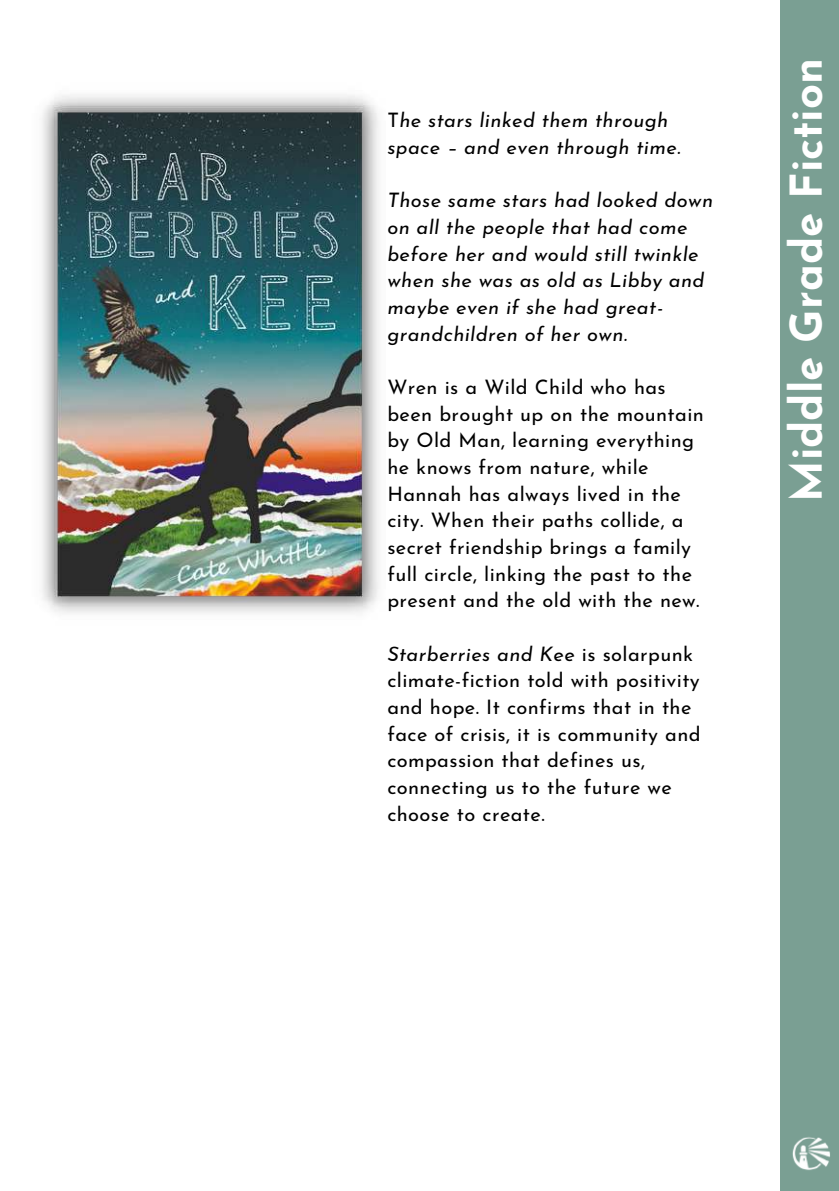
<style>
.page{position:relative;width:839px;height:1191px;background:#fff}
.page>*{position:absolute;margin:0;border:0;box-sizing:border-box;transform-origin:0 0}
.t1{font:700 43.8px "Josefin Sans";color:#fff}
.t2{font:20px/26.6px "Josefin Sans";letter-spacing:.02em;color:#000}
.t3{font:italic 20px/26.6px "Josefin Sans";letter-spacing:.02em;color:#000}
.s1{font-style:normal}
.s2{font-style:italic}
</style>
<div class="page">
<div style="left:780px;top:0;width:58px;height:1191px;background:#7a9f93"></div>
<img style="left:792px;top:1137px;width:38px;height:33px">
<img style="left:42px;top:95px;width:337px;height:518px">
<p class="t3" style="left:387px;top:109px;width:295px"><span class="s1">T</span>he stars linked them through space – and even through time.</p>
<p class="t3" style="left:387px;top:189px;width:327px">Those same stars had looked down on all the people that had come before her and would still twinkle when she was as old as Libby and maybe even if she had great&shy;grandchildren of her own.</p>
<p class="t2" style="left:387px;top:376px;width:318px">Wren is a Wild Child who has been brought up on the mountain by Old Man, learning everything he knows from nature, while<br>Hannah has always lived in the city. When their paths collide, a secret friendship brings a family full circle, linking the past to the present and the old with the new.</p>
<p class="t2" style="left:387px;top:642px;width:315px"><span class="s2">Starberries and Kee</span> is solarpunk climate-fiction told with positivity and hope. It confirms that in the face of crisis, it is community and compassion that defines us, connecting us to the future we choose to create.</p>
<h1 class="t1" style="left:789px;top:502px;width:445px;rotate:-90deg">Middle Grade Fiction</h1>
</div>
